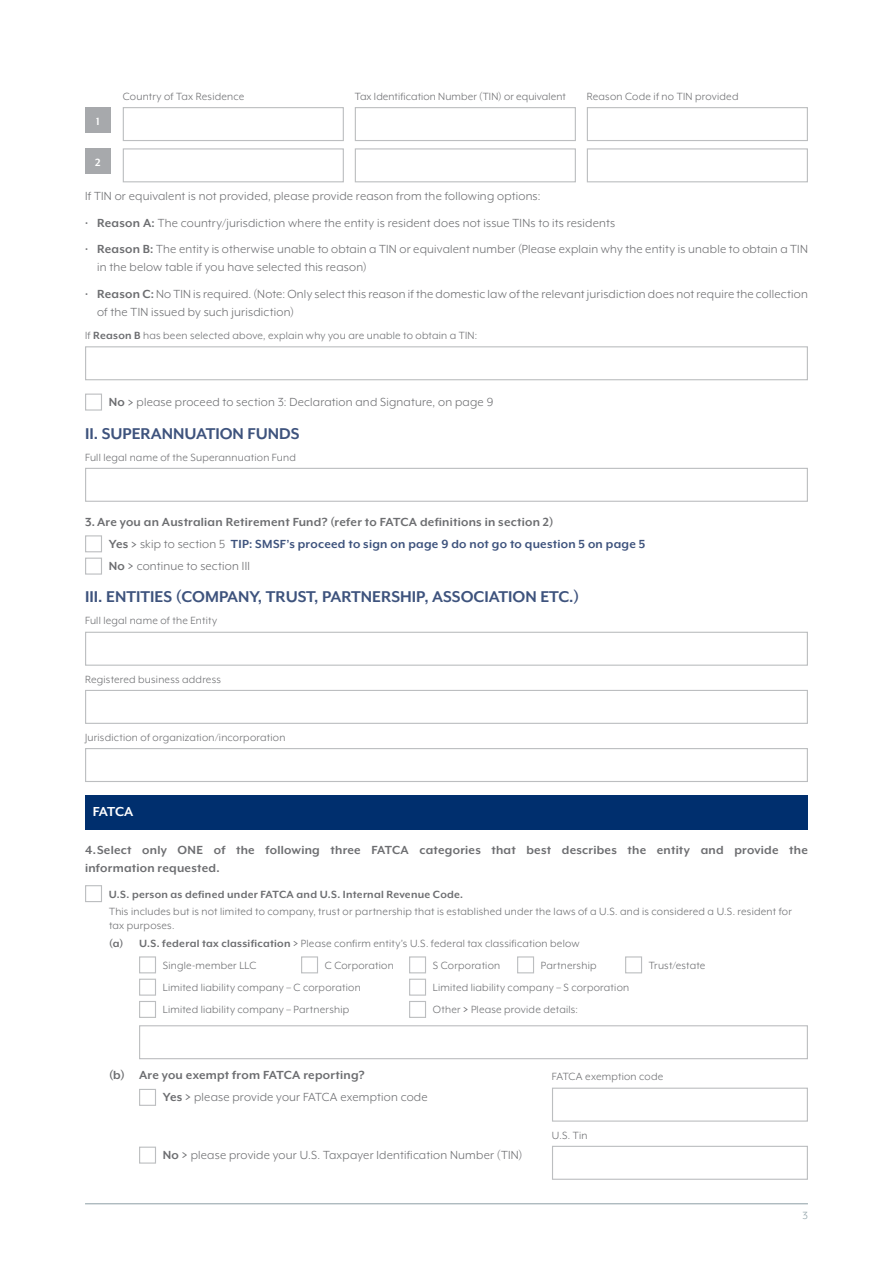
<style>
.page{position:relative;width:893px;height:1263px;background:#fff}
.page>*{position:absolute;margin:0;border:0;box-sizing:border-box;transform-origin:0 0}
.t1{font:700 18px "Mr Eaves XL Mod OT";color:#3e537d}
.t2{font:700 15px "Mr Eaves XL Mod OT";letter-spacing:-.025em;color:#fff}
.t3{font:13.5px/18px "Mr Eaves XL Mod OT";letter-spacing:.015em;color:#6d6e71}
.t4{font:700 13.5px/18px "Mr Eaves XL Mod OT";letter-spacing:.02em;color:#6d6e71}
.t5{font:700 13.5px/22.2px "Mr Eaves XL Mod OT";letter-spacing:.02em;color:#3e537d}
.t6{font:12px/13.5px "Mr Eaves XL Mod OT";letter-spacing:.02em;color:#6d6e71}
.t7{font:700 12px "Mr Eaves XL Mod OT";letter-spacing:.025em;color:#6d6e71}
.t8{font:700 12px "Mr Eaves XL Mod OT";color:#fff}
.t9{font:12px "Mr Eaves XL Mod OT";color:#8d9fa5}
.s1{font-weight:700}
.s2{color:#6d6e71}
.s3{font-weight:400;color:#6d6e71}
.s4{font-weight:400}
</style>
<div class="page">
<hr style="left:85px;top:1203px;width:723px;height:1px;background:#8d9fa5">
<div style="left:85px;top:468px;width:723px;height:34px;border:1px solid #bcbec0"></div>
<div style="left:85px;top:632px;width:723px;height:34px;border:1px solid #bcbec0"></div>
<div style="left:85px;top:690px;width:723px;height:34px;border:1px solid #bcbec0"></div>
<div style="left:85px;top:748px;width:723px;height:34px;border:1px solid #bcbec0"></div>
<div style="left:139px;top:1025px;width:669px;height:34px;border:1px solid #bcbec0"></div>
<div style="left:85px;top:535px;width:17px;height:17px;background:#fff;border:1px solid #bcbec0"></div>
<div style="left:85px;top:558px;width:17px;height:17px;background:#fff;border:1px solid #bcbec0"></div>
<div style="left:85px;top:885px;width:17px;height:17px;background:#fff;border:1px solid #bcbec0"></div>
<div style="left:139px;top:956px;width:17px;height:17px;background:#fff;border:1px solid #bcbec0"></div>
<div style="left:301px;top:956px;width:17px;height:17px;background:#fff;border:1px solid #bcbec0"></div>
<div style="left:409px;top:956px;width:17px;height:17px;background:#fff;border:1px solid #bcbec0"></div>
<div style="left:517px;top:956px;width:17px;height:17px;background:#fff;border:1px solid #bcbec0"></div>
<div style="left:625px;top:956px;width:17px;height:17px;background:#fff;border:1px solid #bcbec0"></div>
<div style="left:139px;top:979px;width:17px;height:17px;background:#fff;border:1px solid #bcbec0"></div>
<div style="left:409px;top:979px;width:17px;height:17px;background:#fff;border:1px solid #bcbec0"></div>
<div style="left:139px;top:1001px;width:17px;height:17px;background:#fff;border:1px solid #bcbec0"></div>
<div style="left:409px;top:1001px;width:17px;height:17px;background:#fff;border:1px solid #bcbec0"></div>
<div style="left:85px;top:795px;width:723px;height:34px;background:#002f6e"></div>
<div style="left:139px;top:1089px;width:17px;height:17px;background:#fff;border:1px solid #bcbec0"></div>
<div style="left:139px;top:1146px;width:17px;height:17px;background:#fff;border:1px solid #bcbec0"></div>
<div style="left:552px;top:1087px;width:256px;height:35px;border:1px solid #bcbec0"></div>
<div style="left:552px;top:1146px;width:256px;height:34px;border:1px solid #bcbec0"></div>
<div style="left:85px;top:394px;width:17px;height:17px;background:#fff;border:1px solid #bcbec0"></div>
<div style="left:85px;top:346px;width:723px;height:34px;border:1px solid #bcbec0"></div>
<div style="left:123px;top:107px;width:221px;height:34px;border:1px solid #bcbec0"></div>
<div style="left:355px;top:107px;width:221px;height:34px;border:1px solid #bcbec0"></div>
<div style="left:587px;top:107px;width:221px;height:34px;border:1px solid #bcbec0"></div>
<div style="left:85px;top:107px;width:26px;height:26px;background:#a7a9ac"></div>
<div style="left:123px;top:148px;width:221px;height:34px;border:1px solid #bcbec0"></div>
<div style="left:355px;top:148px;width:221px;height:34px;border:1px solid #bcbec0"></div>
<div style="left:587px;top:148px;width:221px;height:34px;border:1px solid #bcbec0"></div>
<div style="left:85px;top:148px;width:26px;height:26px;background:#a7a9ac"></div>
<p class="t8" style="left:96px;top:115px;width:5px">1</p>
<p class="t8" style="left:95px;top:156px;width:7px">2</p>
<p class="t6" style="left:123px;top:89px;width:123px">Country of Tax Residence</p>
<p class="t6" style="left:355px;top:89px;width:213px">Tax Identification Number (TIN) or equivalent</p>
<p class="t6" style="left:587px;top:89px;width:153px">Reason Code if no TIN provided</p>
<p class="t3" style="left:85px;top:187px;width:457px">If TIN or equivalent is not provided, please provide reason from the following options:</p>
<p class="t3" style="left:85px;top:214px;width:532px">• <span class="s1">Reason A:</span> The country/jurisdiction where the entity is resident does not issue TINs to its residents</p>
<p class="t3" style="left:97px;top:240px;width:712px;text-indent:-12px">• <span class="s1">Reason B:</span> The entity is otherwise unable to obtain a TIN or equivalent number (Please explain why the entity is unable to obtain a TIN in the below table if you have selected this reason)</p>
<p class="t3" style="left:97px;top:285px;width:712px;text-indent:-12px">• <span class="s1">Reason C:</span> No TIN is required. (Note: Only select this reason if the domestic law of the relevant jurisdiction does not require the collection of the TIN issued by such jurisdiction)</p>
<p class="t6" style="left:85px;top:329px;width:394px">If <span class="s1">Reason B</span> has been selected above, explain why you are unable to obtain a TIN:</p>
<p class="t3" style="left:109px;top:393px;width:386px"><span class="s1">No</span> please proceed to section 3: Declaration and Signature, on page 9</p>
<h1 class="t1" style="left:85px;top:424px;width:216px">II. SUPERANNUATION FUNDS</h1>
<p class="t6" style="left:85px;top:450px;width:212px">Full legal name of the Superannuation Fund</p>
<p class="t4" style="left:85px;top:513px;width:470px">3.Are you an Australian Retirement Fund? (refer to FATCA definitions in section 2)</p>
<p class="t5" style="left:109px;top:533px;width:538px"><span class="s2">Yes</span> <span class="s3">skip to section 5</span> TIP: SMSF’s proceed to sign on page 9 do not go to question 5 on page 5<br><span class="s2">No &gt;</span> <span class="s3">continue to section III</span></p>
<h1 class="t1" style="left:85px;top:588px;width:496px">III. ENTITIES (COMPANY, TRUST, PARTNERSHIP, ASSOCIATION ETC.)</h1>
<p class="t6" style="left:85px;top:614px;width:134px">Full legal name of the Entity</p>
<p class="t6" style="left:85px;top:672px;width:137px">Registered business address</p>
<p class="t6" style="left:85px;top:730px;width:202px">Jurisdiction of organization/incorporation</p>
<p class="t2" style="left:93px;top:804px;width:42px">FATCA</p>
<p class="t4" style="left:85px;top:841px;width:724px">4.Select only ONE of the following three FATCA categories that best describes the entity and provide the information requested.</p>
<p class="t7" style="left:109px;top:888px;width:356px">U.S. person as defined under FATCA and U.S. Internal Revenue Code.</p>
<p class="t6" style="left:109px;top:905px;width:684px">This includes but is not limited to company, trust or partnership that is established under the laws of a U.S. and is considered a U.S. resident for tax purposes.</p>
<p class="t6" style="left:163px;top:932px;width:418px;line-height:22.2px;text-indent:-54px"><span class="s1">(a) U.S. federal tax classification &gt;</span> Please confirm entity’s U.S. federal tax classification below<br>Single-member LLC</p>
<p class="t6" style="left:325px;top:958px;width:71px">C Corporation</p>
<p class="t6" style="left:433px;top:958px;width:69px">S Corporation</p>
<p class="t6" style="left:541px;top:958px;width:57px">Partnership</p>
<p class="t6" style="left:649px;top:958px;width:58px">Trust/estate</p>
<p class="t6" style="left:163px;top:981px;width:200px">Limited liability company – C corporation</p>
<p class="t6" style="left:433px;top:981px;width:198px">Limited liability company – S corporation</p>
<p class="t6" style="left:163px;top:1003px;width:188px">Limited liability company – Partnership</p>
<p class="t6" style="left:433px;top:1003px;width:146px">Other <span class="s1">&gt;</span> Please provide details:</p>
<p class="t4" style="left:163px;top:1064px;width:266px;line-height:22.2px;text-indent:-54px">(b) Are you exempt from FATCA reporting?<br>Yes &gt; <span class="s4">please provide your FATCA exemption code</span></p>
<p class="t3" style="left:163px;top:1146px;width:361px"><span class="s1">No &gt;</span> please provide your U.S. Taxpayer Identification Number (TIN)</p>
<p class="t6" style="left:552px;top:1070px;width:113px">FATCA exemption code</p>
<p class="t6" style="left:552px;top:1128px;width:37px">U.S. Tin</p>
<p class="t9" style="left:802px;top:1209px;width:7px">3</p>
</div>
